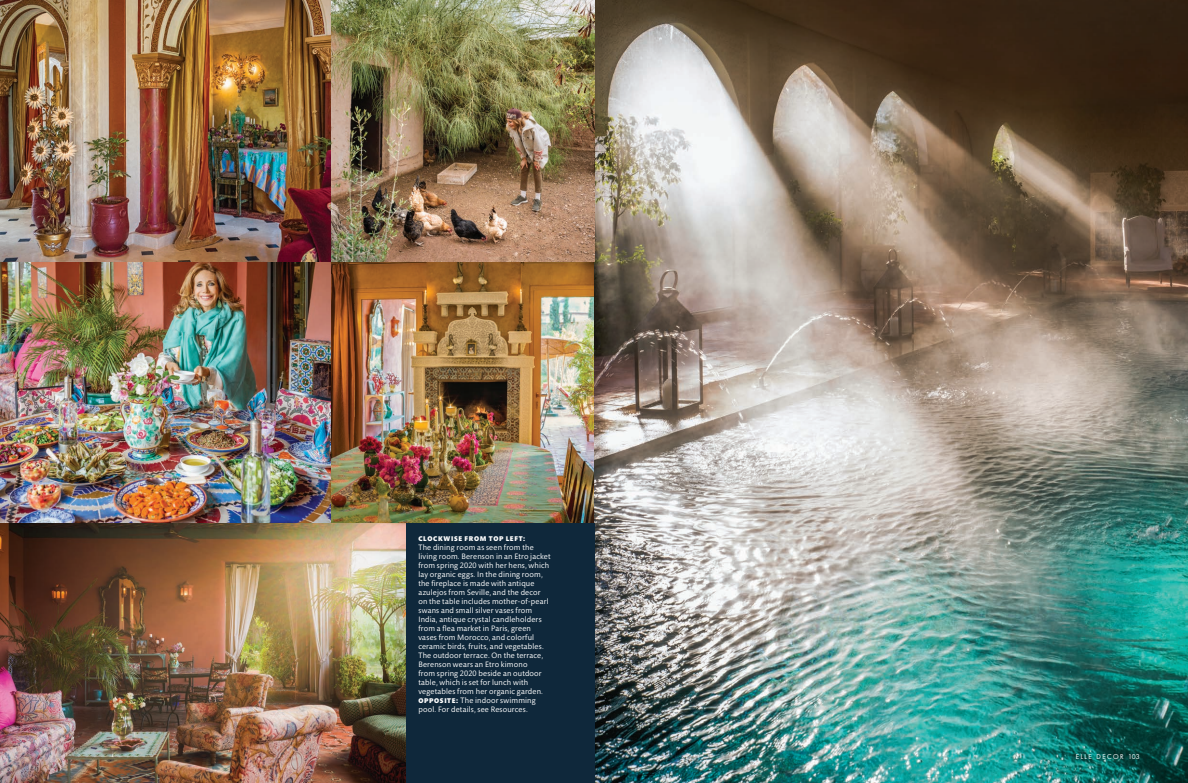
<style>
.page{position:relative;width:1188px;height:783px;background:#fff}
.page>*{position:absolute;margin:0;border:0;box-sizing:border-box;transform-origin:0 0}
.t1{font:8px/9px "Mundo Sans Pro";letter-spacing:.02em;color:#fff}
.t2{font:900 7px "Mundo Sans Pro";letter-spacing:.095em;color:#fff}
.runfoot{font:6.5px "Futura";letter-spacing:.22em;color:#fff}
.folio{font:6.5px "Futura";color:#fff}
.s1{font-weight:900;font-size:7px}
</style>
<div class="page">
<img style="left:0;top:0;width:594px;height:523px">
<img style="left:594px;top:0;width:594px;height:783px">
<img style="left:0;top:523px;width:406px;height:260px">
<div style="left:406px;top:523px;width:188px;height:260px;background:#0f283b"></div>
<p class="t2" style="left:418px;top:534px;width:108px">CLOCKWISE FROM TOP LEFT:</p>
<p class="t1" style="left:418px;top:543px;width:134px">The dining room as seen from the living room. Berenson in an Etro jacket from spring 2020 with her hens, which lay organic eggs. In the dining room, the fireplace is made with antique azulejos from Seville, and the decor on the table includes mother-of-pearl swans and small silver vases from India, antique crystal candleholders from a flea market in Paris, green vases from Morocco, and colorful ceramic birds, fruits, and vegetables.<br>The outdoor terrace. On the terrace, Berenson wears an Etro kimono<br>from spring 2020 beside an outdoor table, which is set for lunch with vegetables from her organic garden.<br><span class="s1">OPPOSITE:</span> The indoor swimming pool. For details, see Resources.</p>
<p class="runfoot" style="left:1076px;top:752px;width:49px">ELLE DECOR</p>
<p class="folio" style="left:1128px;top:752px;width:13px">103</p>
</div>
